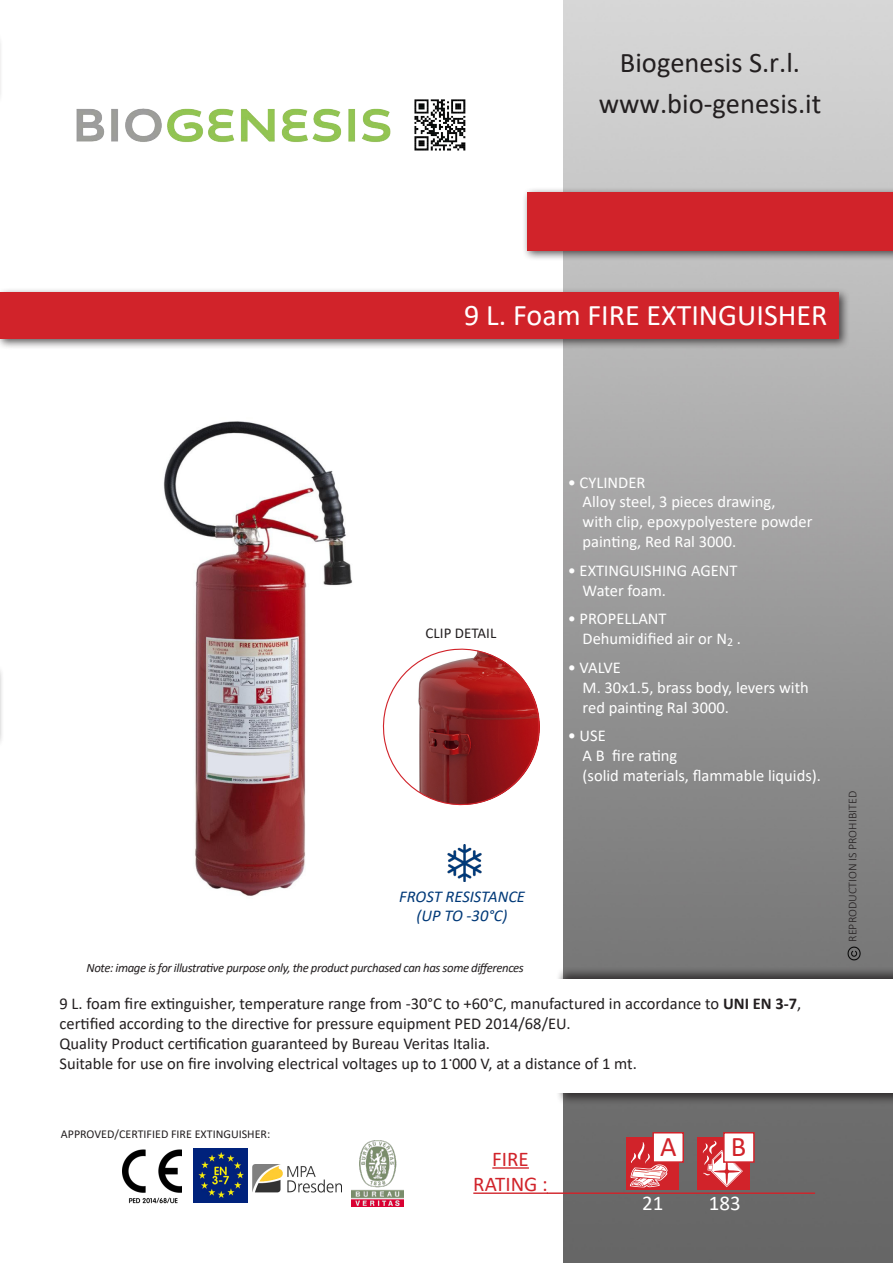
<style>
.page{position:relative;width:893px;height:1263px;background:#fff}
.page>*{position:absolute;margin:0;border:0;box-sizing:border-box;transform-origin:0 0}
.t1{font:30px "Calibri";color:#fff}
.t2{font:28.5px/41.4px "Calibri";color:#231f20;text-align:center}
.codice_tabella{font:28.5px "Calibri";color:#d1232a}
.codice_tabella-2{font:21px "Calibri";color:#d1232a}
.codice_tabella-3{font:21px "Calibri";color:#fff}
.codice_tabella-4{font:16.5px "Calibri";color:#231f20}
.codice_tabella-5{font:16.5px "Calibri";color:#fff}
.codice_tabella-6{font:italic 16.5px "Calibri";color:#003978}
.codice_tabella-7{font:15px "Calibri";color:#231f20}
.codice_tabella-8{font:italic 12.75px "Calibri";letter-spacing:-.03em;color:#231f20}
.codice_tabella-9{font:12px "Calibri";color:#231f20}
.t3{font:300 12px "Calibri";color:#231f20}
.s1{font-weight:700}
</style>
<div class="page">
<hr style="left:0;top:663px;width:4px;height:86px;background:#f8f7f8">
<hr style="left:0;top:667px;width:1px;height:69px;background:#d2222a">
<img style="left:563px;top:0;width:330px;height:1263px">
<img style="left:76px;top:99px;width:390px;height:52px">
<div style="left:522px;top:187px;width:371px;height:75px;background:#231f20;opacity:.75"></div>
<div style="left:527px;top:192px;width:366px;height:58px;background:#d1232a"></div>
<div style="left:0;top:288px;width:850px;height:62px;background:#231f20;opacity:.75"></div>
<div style="left:0;top:293px;width:839px;height:46px;background:#d1232a"></div>
<hr style="left:0;top:31px;width:3px;height:75px;background:#fafafa">
<hr style="left:0;top:289px;width:1px;height:62px;background:#fff">
<img style="left:846px;top:945px;width:16px;height:16px">
<div style="left:556px;top:976px;width:337px;height:129px;background:#231f20;opacity:.75"></div>
<div style="left:556px;top:967px;width:337px;height:129px;background:#231f20;opacity:.75"></div>
<div style="left:556px;top:979px;width:337px;height:114px;background:#fff"></div>
<hr style="left:492px;top:1167px;width:37px;height:2px;background:#d1232a">
<hr style="left:473px;top:1192px;width:75px;height:2px;background:#d1232a">
<hr style="left:547px;top:1192px;width:268px;height:2px;background:#d1232a">
<div style="left:626px;top:1137px;width:53px;height:52px;background:#d1232a"></div>
<svg style="left:630px;top:1142px;width:38px;height:45px"></svg>
<div style="left:697px;top:1137px;width:52px;height:52px;background:#d1232a"></div>
<svg style="left:703px;top:1141px;width:40px;height:46px"></svg>
<div style="left:723px;top:1132px;width:32px;height:31px;background:#fff;border:2px solid #d1232a"></div>
<div style="left:652px;top:1132px;width:32px;height:31px;background:#fff;border:2px solid #d1232a"></div>
<img style="left:447px;top:844px;width:35px;height:38px">
<img style="left:163px;top:421px;width:189px;height:475px">
<svg style="left:382px;top:648px;width:158px;height:158px"></svg>
<img style="left:122px;top:1149px;width:60px;height:55px">
<img style="left:194px;top:1148px;width:54px;height:54px">
<img style="left:253px;top:1164px;width:88px;height:28px">
<img style="left:352px;top:1141px;width:52px;height:66px">
<h2 class="t2" style="left:599px;top:41px;width:224px">Biogenesis S.r.l. www.bio-genesis.it</h2>
<p class="t1" style="left:464px;top:294px;width:365px">9 L. Foam FIRE EXTINGUISHER</p>
<p class="codice_tabella-7" style="left:426px;top:623px;width:72px">CLIP DETAIL</p>
<p class="codice_tabella-6" style="left:399px;top:885px;width:127px">FROST RESISTANCE</p>
<p class="codice_tabella-6" style="left:417px;top:904px;width:92px">(UP TO -30°C)</p>
<p class="codice_tabella-8" style="left:87px;top:959px;width:439px">Note: image is for illustrative purpose only, the product purchased can has some differences</p>
<p class="codice_tabella-5" style="left:568px;top:471px;width:79px">• CYLINDER</p>
<p class="codice_tabella-5" style="left:583px;top:490px;width:194px">Alloy steel, 3 pieces drawing,</p>
<p class="codice_tabella-5" style="left:583px;top:510px;width:231px">with clip, epoxypolyestere powder</p>
<p class="codice_tabella-5" style="left:583px;top:530px;width:155px">painting, Red Ral 3000.</p>
<p class="codice_tabella-5" style="left:568px;top:559px;width:171px">• EXTINGUISHING AGENT</p>
<p class="codice_tabella-5" style="left:583px;top:579px;width:85px">Water foam.</p>
<p class="codice_tabella-5" style="left:568px;top:607px;width:100px">• PROPELLANT</p>
<p class="codice_tabella-5" style="left:583px;top:627px;width:160px">Dehumidified air or N<sub>2</sub> .</p>
<p class="codice_tabella-5" style="left:568px;top:656px;width:55px">• VALVE</p>
<p class="codice_tabella-5" style="left:583px;top:676px;width:228px">M. 30x1.5, brass body, levers with</p>
<p class="codice_tabella-5" style="left:583px;top:696px;width:148px">red painting Ral 3000.</p>
<p class="codice_tabella-5" style="left:568px;top:724px;width:40px">• USE</p>
<p class="codice_tabella-5" style="left:583px;top:744px;width:96px">A B fire rating</p>
<p class="codice_tabella-5" style="left:583px;top:764px;width:240px">(solid materials, flammable liquids).</p>
<p class="codice_tabella-4" style="left:60px;top:992px;width:743px">9 L. foam fire extinguisher, temperature range from -30°C to +60°C, manufactured in accordance to <span class="s1">UNI EN 3-7</span>,</p>
<p class="codice_tabella-4" style="left:60px;top:1012px;width:512px">certified according to the directive for pressure equipment PED 2014/68/EU.</p>
<p class="codice_tabella-4" style="left:60px;top:1032px;width:432px">Quality Product certification guaranteed by Bureau Veritas Italia.</p>
<p class="codice_tabella-4" style="left:60px;top:1052px;width:579px">Suitable for use on fire involving electrical voltages up to 1 000 V, at a distance of 1 mt.</p>
<p class="codice_tabella-4" style="left:449px;top:1044px;width:6px">.</p>
<p class="codice_tabella-9" style="left:61px;top:1125px;width:211px">APPROVED/CERTIFIED FIRE EXTINGUISHER:</p>
<p class="codice_tabella-2" style="left:492px;top:1144px;width:38px">FIRE</p>
<p class="codice_tabella-2" style="left:473px;top:1169px;width:76px">RATING :</p>
<p class="codice_tabella" style="left:660px;top:1127px;width:18px">A</p>
<p class="codice_tabella" style="left:731px;top:1127px;width:17px">B</p>
<p class="codice_tabella-3" style="left:642px;top:1188px;width:23px">21</p>
<p class="codice_tabella-3" style="left:709px;top:1188px;width:33px">183</p>
<p class="t3" style="left:845px;top:942px;width:152px;rotate:-90deg">REPRODUCTION IS PROHIBITED</p>
</div>
